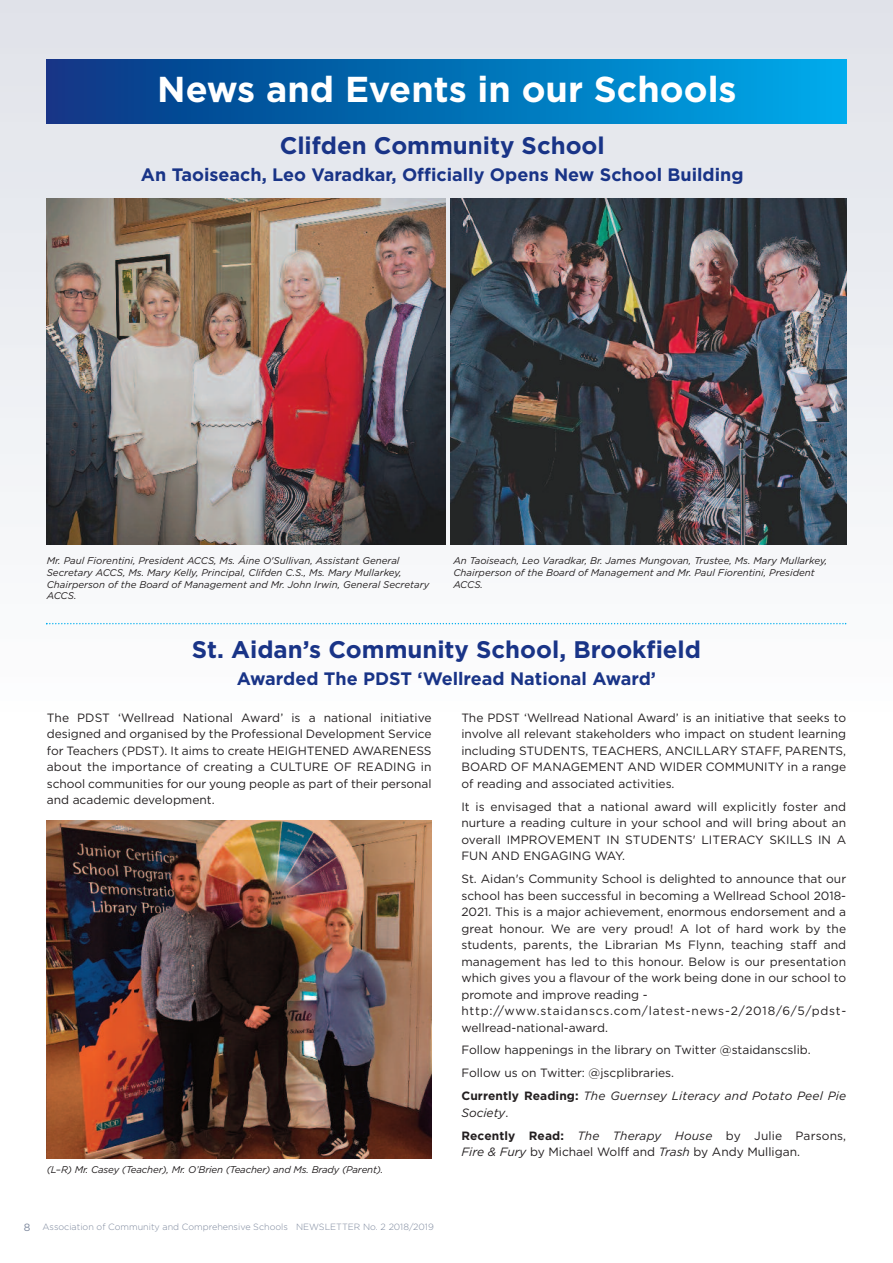
<style>
.page{position:relative;width:893px;height:1263px;background:#fff}
.page>*{position:absolute;margin:0;border:0;box-sizing:border-box;transform-origin:0 0}
.t1{font:700 36px "Gotham";color:#fff}
.t2{font:700 24px "Gotham";color:#193487}
.t3{font:700 18px "Gotham";color:#193487}
.t4{font:12px/16.5px "Gotham";color:#231f20;text-align:justify}
.t5{font:italic 12px/23px "Gotham";color:#231f20}
.t6{font:italic 9.75px/11.7px "Gotham";color:#231f20}
.t7{font:300 9px "Gotham";color:#7c879c}
.s1{font-weight:700}
.s2{font-style:italic}
.s3{font-style:normal}
.s4{font-weight:700;font-style:normal}
.s5{font-weight:400;font-size:10.5px}
</style>
<div class="page">
<div style="left:0;top:0;width:893px;height:725px;background:linear-gradient(to bottom,#d8dce4,#f7f8f8)"></div>
<div style="left:47px;top:60px;width:799px;height:63px;background:linear-gradient(to right,#083582,#00aae9)"></div>
<img style="left:451px;top:198px;width:395px;height:346px">
<img style="left:47px;top:198px;width:398px;height:346px">
<svg style="left:46px;top:623px;width:800px;height:1px"></svg>
<img style="left:47px;top:821px;width:385px;height:337px">
<h1 class="t1" style="left:157px;top:69px;width:581px">News and Events in our Schools</h1>
<h2 class="t2" style="left:280px;top:131px;width:327px">Clifden Community School</h2>
<h3 class="t3" style="left:141px;top:164px;width:604px">An Taoiseach, Leo Varadkar, Officially Opens New School Building</h3>
<p class="t6" style="left:47px;top:555px;width:384px">Mr. Paul Fiorentini, President ACCS, Ms. Áine O'Sullivan, Assistant General Secretary ACCS, Ms. Mary Kelly, Principal, Clifden C.S., Ms. Mary Mullarkey, Chairperson of the Board of Management and Mr. John Irwin, General Secretary ACCS.</p>
<p class="t6" style="left:453px;top:555px;width:375px">An Taoiseach, Leo Varadkar, Br. James Mungovan, Trustee, Ms. Mary Mullarkey,<br>Chairperson of the Board of Management and Mr. Paul Fiorentini, President<br>ACCS.</p>
<h2 class="t2" style="left:192px;top:636px;width:511px">St. Aidan’s Community School, Brookfield</h2>
<h3 class="t3" style="left:237px;top:668px;width:421px">Awarded The PDST ‘Wellread National Award’</h3>
<p class="t4" style="left:47px;top:709px;width:386px">The PDST ‘Wellread National Award’ is a national initiative designed and organised by the Professional Development Service for Teachers (PDST). It aims to create HEIGHTENED AWARENESS about the importance of creating a CULTURE OF READING in school communities for our young people as part of their personal and academic development.</p>
<p class="t4" style="left:461px;top:709px;width:386px">The PDST ‘Wellread National Award’ is an initiative that seeks to involve all relevant stakeholders who impact on student learning including STUDENTS, TEACHERS, ANCILLARY STAFF, PARENTS, BOARD OF MANAGEMENT AND WIDER COMMUNITY in a range of reading and associated activities.</p>
<p class="t4" style="left:461px;top:798px;width:386px">It is envisaged that a national award will explicitly foster and nurture a reading culture in your school and will bring about an overall IMPROVEMENT IN STUDENTS' LITERACY SKILLS IN A FUN AND ENGAGING WAY.</p>
<p class="t4" style="left:461px;top:871px;width:386px;text-align:left">St. Aidan's Community School is delighted to announce that our school has been successful in becoming a Wellread School 2018- 2021. This is a major achievement, enormous endorsement and a great honour. We are very proud! A lot of hard work by the students, parents, the Librarian Ms Flynn, teaching staff and management has led to this honour. Below is our presentation which gives you a flavour of the work being done in our school to promote and improve reading - http://www.staidanscs.com/latest-news-2/2018/6/5/pdst&shy;wellread-national-award.</p>
<p class="t4" style="left:461px;top:1039px;width:386px;line-height:23px;text-align:left">Follow happenings in the library on Twitter @staidanscslib.<br>Follow us on Twitter: @jscplibraries.<br><span class="s1">Currently Reading:</span> <span class="s2">The Guernsey Literacy and Potato Peel Pie</span></p>
<p class="t5" style="left:461px;top:1101px;width:386px">Society<span class="s3">.<br></span><span class="s4">Recently Read:</span> The Therapy House <span class="s3">by Julie Parsons,</span></p>
<p class="t4" style="left:461px;top:1144px;width:340px"><span class="s2">Fire &amp; Fury</span> by Michael Wolff and <span class="s2">Trash</span> by Andy Mulligan.</p>
<p class="t6" style="left:47px;top:1163px;width:338px">(L–R) Mr. Casey (Teacher), Mr. O’Brien (Teacher) and Ms. Brady (Parent).</p>
<p class="t7" style="left:24px;top:1222px;width:411px"><span class="s5">8</span> Association of Community and Comprehensive Schools NEWSLETTER No. 2 2018/2019</p>
</div>
